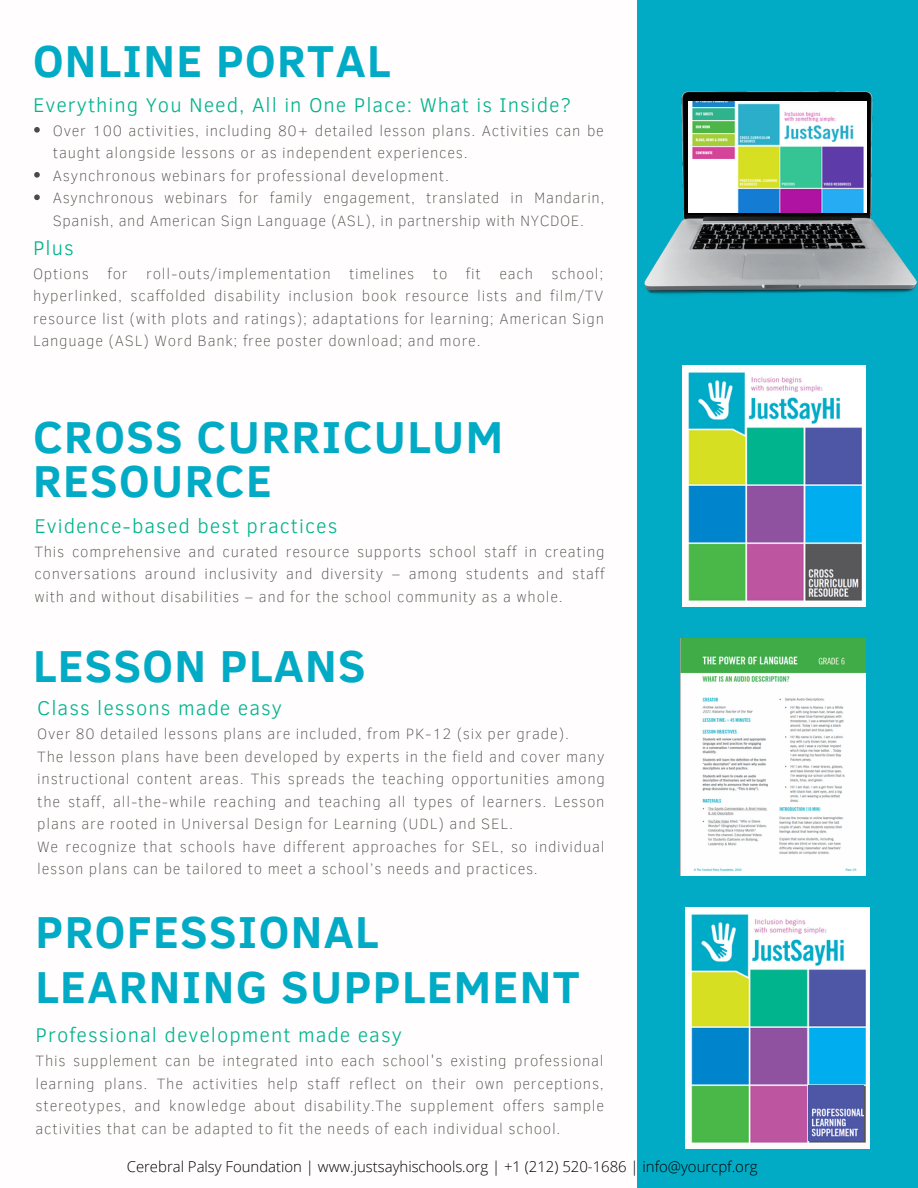
<style>
.page{position:relative;width:918px;height:1188px;background:#fff}
.page>*{position:absolute;margin:0;border:0;box-sizing:border-box;transform-origin:0 0}
.t1{font:700 45.9px/55.1px "Clear Sans";letter-spacing:.03em;color:#02abc5}
.t2{font:300 20.4px "Clear Sans";letter-spacing:.05em;color:#00b48d}
.t3{font:100 15.3px/22.5px "Clear Sans";letter-spacing:.05em;color:#4d4a46;text-align:justify}
.t4{font:300 14.85px "Open Sans";color:#000}
</style>
<div class="page">
<div style="left:637px;top:0;width:281px;height:1188px;background:#02abc5"></div>
<img style="left:644px;top:92px;width:273px;height:202px">
<img style="left:688px;top:102px;width:178px;height:110px">
<img style="left:681px;top:638px;width:184px;height:237px">
<svg style="left:34px;top:127px;width:6px;height:6px"></svg>
<svg style="left:34px;top:172px;width:6px;height:6px"></svg>
<svg style="left:34px;top:194px;width:6px;height:6px"></svg>
<img style="left:682px;top:366px;width:184px;height:241px">
<img style="left:686px;top:907px;width:183px;height:241px">
<img style="left:809px;top:1086px;width:55px;height:55px">
<h1 class="t1" style="left:33px;top:31px;width:359px">ONLINE PORTAL</h1>
<h2 class="t2" style="left:33px;top:90px;width:539px">Everything You Need, All in One Place: What is Inside?</h2>
<p class="t3" style="left:53px;top:119px;width:553px;text-align:left">Over 100 activities, including 80+ detailed lesson plans. Activities can be taught alongside lessons or as independent experiences.<br>Asynchronous webinars for professional development.<br>Asynchronous webinars for family engagement, translated in Mandarin, Spanish, and American Sign Language (ASL), in partnership with NYCDOE.</p>
<h2 class="t2" style="left:33px;top:233px;width:42px">Plus</h2>
<p class="t3" style="left:33px;top:261px;width:572px">Options for roll-outs/implementation timelines to fit each school; hyperlinked, scaffolded disability inclusion book resource lists and film/TV resource list (with plots and ratings); adaptations for learning; American Sign Language (ASL) Word Bank; free poster download; and more.</p>
<h1 class="t1" style="left:33px;top:413px;width:472px;line-height:43.8px">CROSS CURRICULUM<br>RESOURCE</h1>
<h2 class="t2" style="left:34px;top:511px;width:305px">Evidence-based best practices</h2>
<p class="t3" style="left:34px;top:539px;width:572px">This comprehensive and curated resource supports school staff in creating conversations around inclusivity and diversity – among students and staff with and without disabilities – and for the school community as a whole.</p>
<h1 class="t1" style="left:33px;top:636px;width:334px">LESSON PLANS</h1>
<h2 class="t2" style="left:37px;top:693px;width:246px">Class lessons made easy</h2>
<p class="t3" style="left:37px;top:722px;width:569px;text-align:left">Over 80 detailed lessons plans are included, from PK-12 (six per grade).<br>The lesson plans have been developed by experts in the field and cover many instructional content areas. This spreads the teaching opportunities among the staff, all-the-while reaching and teaching all types of learners. Lesson plans are rooted in Universal Design for Learning (UDL) and SEL.<br>We recognize that schools have different approaches for SEL, so individual lesson plans can be tailored to meet a school’s needs and practices.</p>
<h1 class="t1" style="left:36px;top:902px;width:546px">PROFESSIONAL<br>LEARNING SUPPLEMENT</h1>
<h2 class="t2" style="left:36px;top:1020px;width:368px">Professional development made easy</h2>
<p class="t3" style="left:36px;top:1049px;width:570px">This supplement can be integrated into each school's existing professional learning plans. The activities help staff reflect on their own perceptions, stereotypes, and knowledge about disability.The supplement offers sample activities that can be adapted to fit the needs of each individual school.</p>
<p class="t4" style="left:127px;top:1156px;width:632px">Cerebral Palsy Foundation | www.justsayhischools.org | +1 (212) 520-1686 | info@yourcpf.org</p>
</div>
